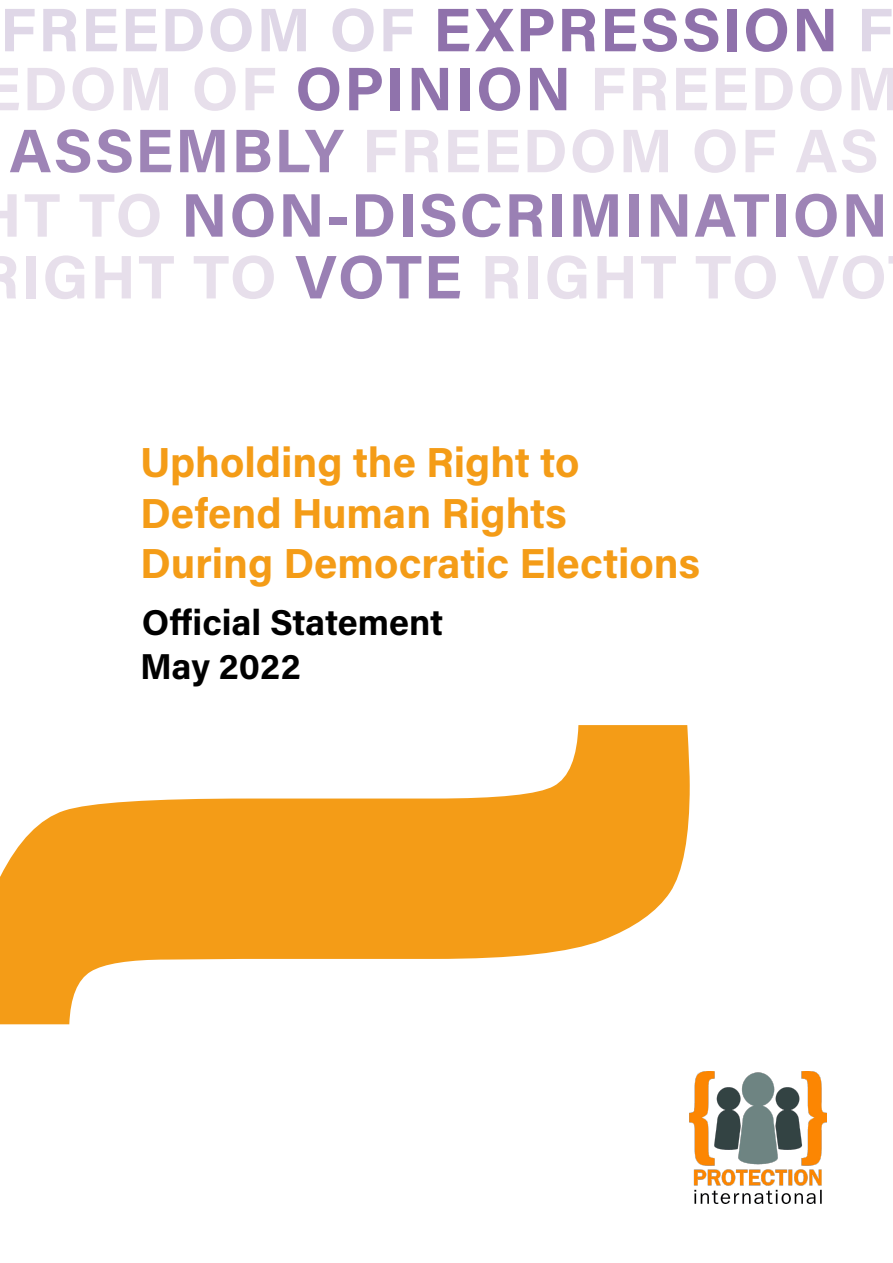
<style>
.page{position:relative;width:893px;height:1263px;background:#fff}
.page>*{position:absolute;margin:0;border:0;box-sizing:border-box;transform-origin:0 0}
.t1{font:700 61.5px/60.4px "Acumin Pro";letter-spacing:.03em;color:#e7dfeb;text-align:center}
.t2{font:700 61.5px "Acumin Pro";letter-spacing:.03em;color:#9a80b4}
.t3{font:700 42px/50.4px "Acumin Pro";color:#f49c17}
.t4{font:700 36px/43.2px "Acumin Pro";color:#000}
.s1{color:#dfd7e7}
.s2{color:#8f71ab}
.s3{color:#9073ac}
.s4{color:#9e84b6}
.s5{color:#e7dfeb}
.s6{color:#9a80b4}
</style>
<div class="page">
<svg style="left:0;top:725px;width:690px;height:299px;fill:#f49c17"></svg>
<img style="left:690px;top:1071px;width:136px;height:133px">
<p class="t1" style="left:-17px;top:-3px;width:919px"><span class="s1">FREEDOM OF</span> <span class="s2">EXPRESSION</span> <span class="s1">F<br></span>EDOM OF <span class="s3">OPINION</span> FREEDOM<br><span class="s4">ASSEMBLY</span> FREEDOM OF AS</p>
<p class="t2" style="left:24px;top:172px;width:865px"><span class="s5">T TO</span> NON-DISCRIM<span class="s4">INATION</span></p>
<p class="t1" style="left:21px;top:244px;width:867px">IGHT TO <span class="s6">VOTE</span> RIGHT TO VO</p>
<p class="t3" style="left:140px;top:436px;width:561px">Upholding the Right to<br>Defend Human Rights<br>During Democratic Elections</p>
<p class="t4" style="left:140px;top:600px;width:305px">Official Statement<br>May 2022</p>
</div>
